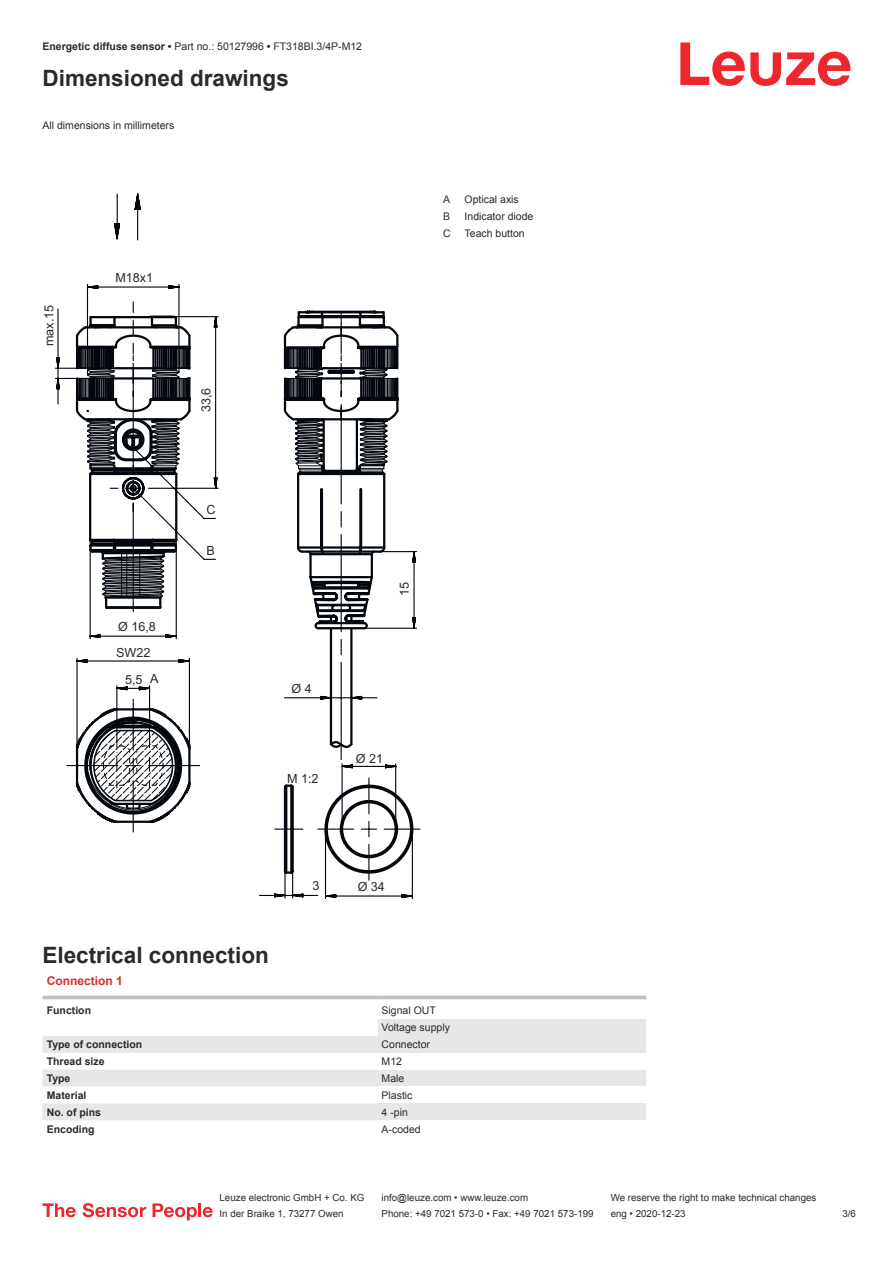
<style>
.page{position:relative;width:893px;height:1263px;background:#fff}
.page>*{position:absolute;margin:0;border:0;box-sizing:border-box;transform-origin:0 0}
.t1{font:700 22.5px "Arial";color:#2b292a}
.t2{font:12.6px/27px "Arial";color:#2b292a}
.t3{font:700 12px "Arial";color:#db2a30}
.t4{font:10.5px/17px "Arial";color:#2b292a}
.t5{font:700 10.5px "Arial";color:#2b292a}
.t6{font:9.75px "Arial";color:#2b292a}
.s1{font-weight:700}
</style>
<div class="page">
<svg style="left:680px;top:43px;width:170px;height:43px"></svg>
<svg style="left:43px;top:995px;width:603px;height:5px"></svg>
<svg style="left:43px;top:1036px;width:335px;height:84px;fill:#e6e7e9"></svg>
<hr style="left:43px;top:996px;width:335px;height:3px;background:#bdbfc1">
<hr style="left:378px;top:996px;width:268px;height:3px;background:#bdbfc1">
<div style="left:378px;top:1019px;width:268px;height:17px;background:#e6e7e9"></div>
<div style="left:378px;top:1036px;width:268px;height:17px;background:#e6e7e9"></div>
<div style="left:378px;top:1069px;width:268px;height:17px;background:#e6e7e9"></div>
<div style="left:378px;top:1103px;width:268px;height:17px;background:#e6e7e9"></div>
<svg style="left:43px;top:1203px;width:33px;height:14px"></svg>
<svg style="left:83px;top:1203px;width:63px;height:14px"></svg>
<svg style="left:153px;top:1203px;width:44px;height:17px"></svg>
<hr style="left:198px;top:1203px;width:3px;height:14px;background:#ed272d">
<svg style="left:203px;top:1207px;width:10px;height:10px"></svg>
<svg style="left:114px;top:193px;width:27px;height:48px"></svg>
<svg style="left:55px;top:284px;width:359px;height:549px"></svg>
<svg style="left:258px;top:777px;width:163px;height:122px"></svg>
<p class="t4" style="left:43px;top:39px;width:321px"><span class="s1">Energetic diffuse sensor •</span> Part no.: 50127996 <span class="s1">•</span> FT318BI.3/4P-M12</p>
<h1 class="t1" style="left:43px;top:69px;width:248px">Dimensioned drawings</h1>
<p class="t4" style="left:43px;top:117px;width:133px">All dimensions in millimeters</p>
<p class="t2" style="left:36px;top:346px;width:43px;rotate:-90deg">max.15</p>
<p class="t2" style="left:115px;top:265px;width:39px">M18x1</p>
<p class="t2" style="left:193px;top:412px;width:26px;rotate:-90deg">33,6</p>
<p class="t4" style="left:443px;top:192px;width:9px">A</p>
<p class="t4" style="left:465px;top:192px;width:56px">Optical axis</p>
<p class="t4" style="left:443px;top:209px;width:9px">B</p>
<p class="t4" style="left:465px;top:209px;width:70px">Indicator diode</p>
<p class="t4" style="left:443px;top:226px;width:9px">C</p>
<p class="t4" style="left:465px;top:226px;width:62px">Teach button</p>
<p class="t2" style="left:118px;top:613px;width:39px">Ø 16,8</p>
<p class="t2" style="left:125px;top:639px;width:35px;text-indent:-9px">SW22<br>5,5 A</p>
<p class="t2" style="left:207px;top:497px;width:11px">C</p>
<p class="t2" style="left:207px;top:537px;width:10px">B</p>
<p class="t2" style="left:291px;top:676px;width:22px">Ø 4</p>
<p class="t2" style="left:287px;top:766px;width:33px">M 1:2</p>
<p class="t2" style="left:391px;top:596px;width:16px;rotate:-90deg">15</p>
<p class="t2" style="left:356px;top:745px;width:29px">Ø 21</p>
<p class="t2" style="left:312px;top:873px;width:9px">3</p>
<p class="t2" style="left:358px;top:874px;width:29px">Ø 34</p>
<h1 class="t1" style="left:43px;top:946px;width:228px">Electrical connection</h1>
<p class="t3" style="left:47px;top:976px;width:78px">Connection 1</p>
<p class="t5" style="left:47px;top:1006px;width:46px">Function</p>
<p class="t4" style="left:382px;top:1003px;width:70px">Signal OUT<br>Voltage supply</p>
<p class="t5" style="left:47px;top:1040px;width:97px">Type of connection</p>
<p class="t4" style="left:382px;top:1037px;width:50px">Connector</p>
<p class="t5" style="left:47px;top:1057px;width:59px">Thread size</p>
<p class="t4" style="left:382px;top:1054px;width:22px">M12</p>
<p class="t5" style="left:47px;top:1074px;width:25px">Type</p>
<p class="t4" style="left:382px;top:1070px;width:24px">Male</p>
<p class="t5" style="left:47px;top:1091px;width:41px">Material</p>
<p class="t4" style="left:382px;top:1087px;width:32px">Plastic</p>
<p class="t5" style="left:47px;top:1108px;width:56px">No. of pins</p>
<p class="t4" style="left:382px;top:1104px;width:28px">4 -pin</p>
<p class="t5" style="left:47px;top:1125px;width:49px">Encoding</p>
<p class="t4" style="left:382px;top:1121px;width:41px">A-coded</p>
<p class="t6" style="left:220px;top:1194px;width:146px">Leuze electronic GmbH + Co. KG</p>
<p class="t6" style="left:381px;top:1194px;width:148px">info@leuze.com • www.leuze.com</p>
<p class="t6" style="left:611px;top:1194px;width:207px">We reserve the right to make technical changes</p>
<p class="t6" style="left:220px;top:1210px;width:126px">In der Braike 1, 73277 Owen</p>
<p class="t6" style="left:381px;top:1210px;width:214px">Phone: +49 7021 573-0 • Fax: +49 7021 573-199</p>
<p class="t6" style="left:611px;top:1210px;width:76px">eng • 2020-12-23</p>
<p class="t6" style="left:842px;top:1210px;width:15px">3 /6</p>
</div>
